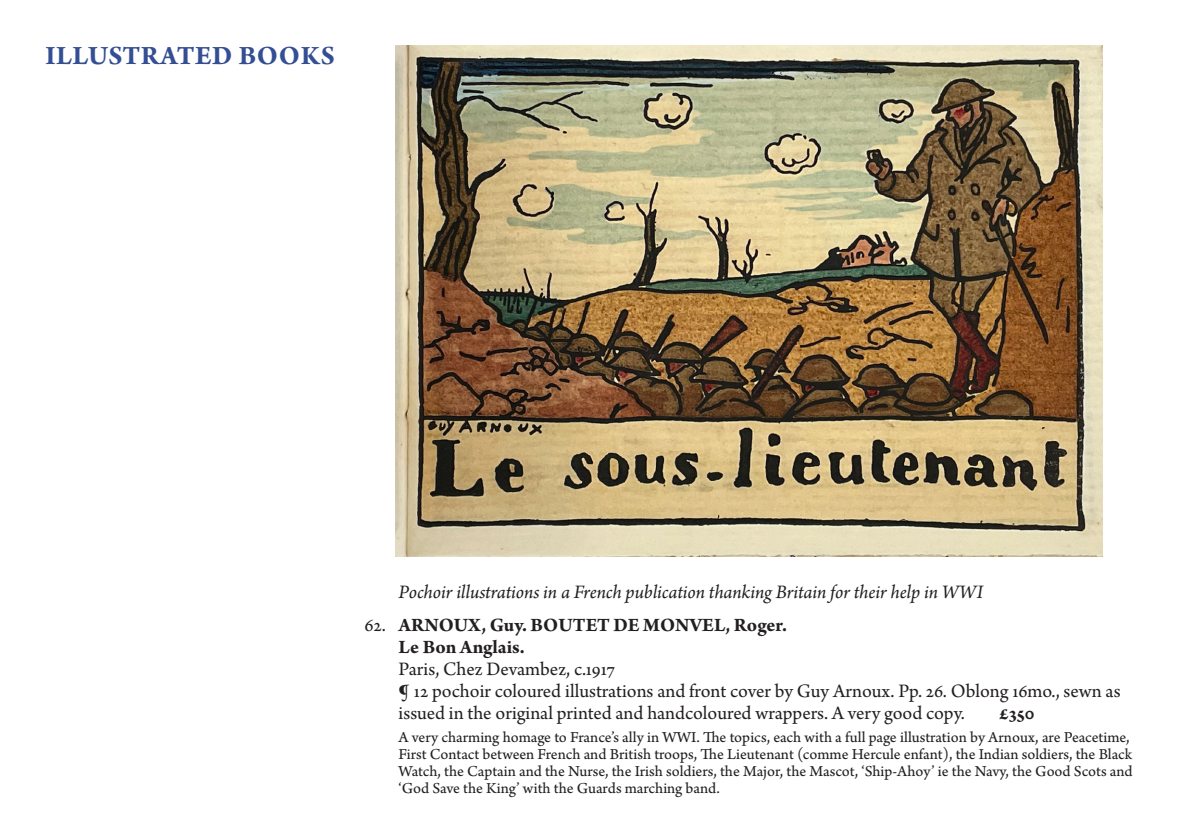
<style>
.page{position:relative;width:1191px;height:840px;background:#fff}
.page>*{position:absolute;margin:0;border:0;box-sizing:border-box;transform-origin:0 0}
.SSRB_section{font:700 28px "Arno Pro";letter-spacing:.02em;color:#344e93}
.SSRB_text{font:20px/22px "Arno Pro";color:#231f20}
.SSRB_intro{font:italic 20px "Arno Pro";letter-spacing:-.005em;color:#231f20}
.SSRB_text-2{font:700 20px "Arno Pro";color:#231f20}
.SSRB_text_sml_space{font:16px/17px "Arno Pro Sm Text";color:#231f20}
.s1{font-weight:400}
</style>
<div class="page">
<img style="left:395px;top:45px;width:707px;height:511px">
<p class="SSRB_section" style="left:45px;top:40px;width:291px">ILLUSTRATED BOOKS</p>
<p class="SSRB_intro" style="left:398px;top:580px;width:586px">Pochoir illustrations in a French publication thanking Britain for their help in WWI</p>
<p class="SSRB_text-2" style="left:364px;top:613px;width:424px"><span class="s1">62.</span> ARNOUX, Guy. BOUTET DE MONVEL, Roger.</p>
<p class="SSRB_text-2" style="left:398px;top:635px;width:128px">Le Bon Anglais.</p>
<p class="SSRB_text" style="left:398px;top:659px;width:218px">Paris, Chez Devambez, c.1917</p>
<p class="SSRB_text" style="left:398px;top:681px;width:723px">¶ 12 pochoir coloured illustrations and front cover by Guy Arnoux. Pp. 26. Oblong 16mo., sewn as issued in the original printed and handcoloured wrappers. A very good copy.</p>
<p class="SSRB_text-2" style="left:999px;top:701px;width:37px">£350</p>
<p class="SSRB_text_sml_space" style="left:398px;top:729px;width:735px">A very charming homage to France’s ally in WWI. The topics, each with a full page illustration by Arnoux, are Peacetime, First Contact between French and British troops, The Lieutenant (comme Hercule enfant), the Indian soldiers, the Black Watch, the Captain and the Nurse, the Irish soldiers, the Major, the Mascot, ‘Ship-Ahoy’ ie the Navy, the Good Scots and ‘God Save the King’ with the Guards marching band.</p>
</div>
